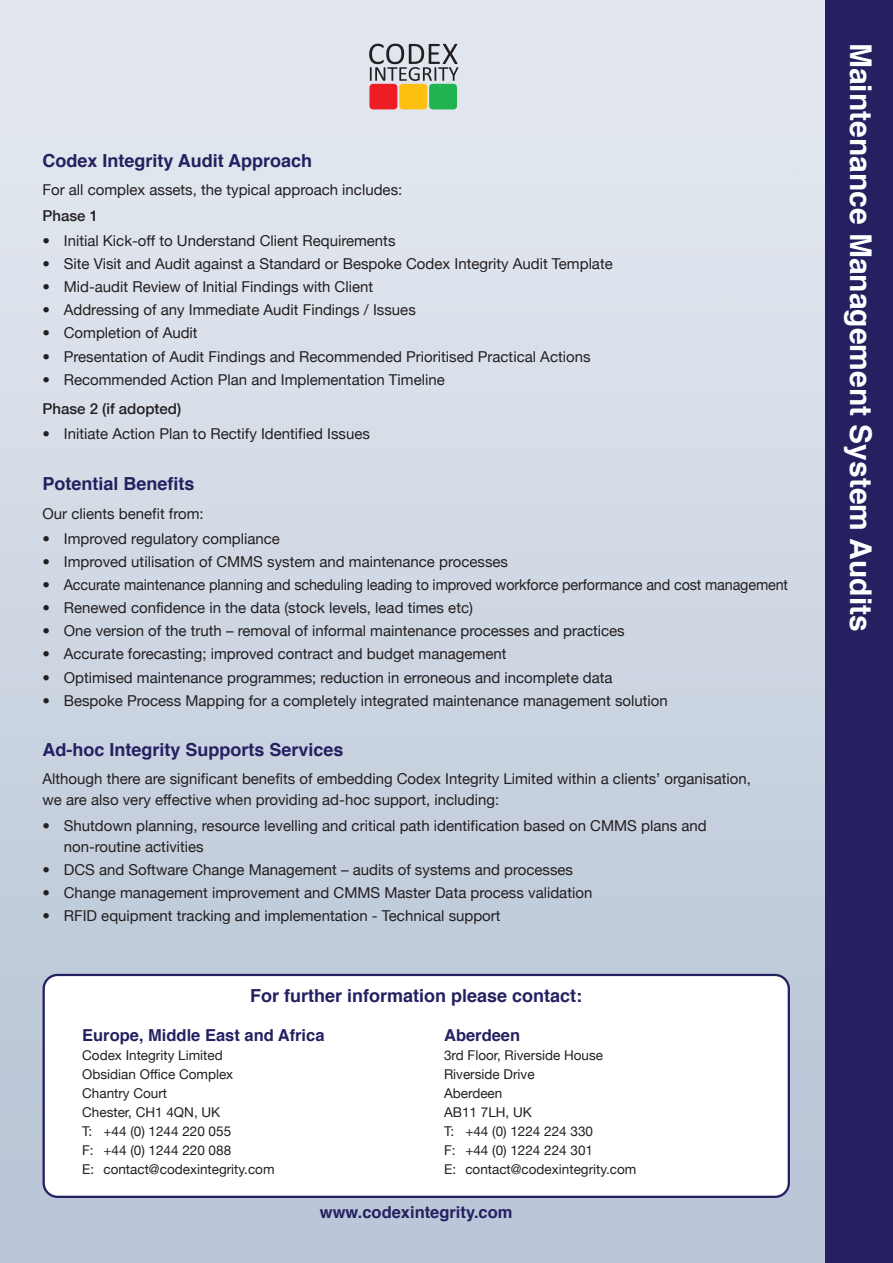
<style>
.page{position:relative;width:893px;height:1263px;background:#fff}
.page>*{position:absolute;margin:0;border:0;box-sizing:border-box;transform-origin:0 0}
.t1{font:700 30px "Helvetica";color:#fff}
.t2{font:700 18px "Helvetica";color:#252161}
.t3{font:700 16.5px "Helvetica";color:#252161}
.t4{font:15px/21px "Helvetica Neue";color:#231f20}
.t5{font:500 15px "Helvetica Neue";color:#231f20}
.t6{font:13.5px/18.9px "Helvetica Neue";color:#231f20}
</style>
<div class="page">
<img style="left:0;top:0;width:825px;height:1263px">
<div style="left:825px;top:0;width:68px;height:1263px;background:#252161"></div>
<svg style="left:43px;top:974px;width:747px;height:224px"></svg>
<svg style="left:369px;top:44px;width:89px;height:37px;background:#a7a9af"></svg>
<div style="left:369px;top:84px;width:28px;height:25px;background:#ee1d23;border-radius:4px"></div>
<div style="left:399px;top:84px;width:28px;height:25px;background:#fdc011;border-radius:4px"></div>
<div style="left:429px;top:84px;width:28px;height:25px;background:#21b252;border-radius:4px"></div>
<p class="t2" style="left:43px;top:153px;width:271px">Codex Integrity Audit Approach</p>
<p class="t4" style="left:43px;top:179px;width:361px">For all complex assets, the typical approach includes:</p>
<p class="t5" style="left:43px;top:206px;width:57px">Phase 1</p>
<p class="t4" style="left:43px;top:230px;width:354px">• Initial Kick-off to Understand Client Requirements</p>
<p class="t4" style="left:43px;top:253px;width:572px">• Site Visit and Audit against a Standard or Bespoke Codex Integrity Audit Template</p>
<p class="t4" style="left:43px;top:276px;width:332px">• Mid-audit Review of Initial Findings with Client</p>
<p class="t4" style="left:43px;top:299px;width:375px">• Addressing of any Immediate Audit Findings / Issues</p>
<p class="t4" style="left:43px;top:322px;width:157px">• Completion of Audit</p>
<p class="t4" style="left:43px;top:345px;width:550px">• Presentation of Audit Findings and Recommended Prioritised Practical Actions</p>
<p class="t4" style="left:43px;top:369px;width:404px">• Recommended Action Plan and Implementation Timeline</p>
<p class="t5" style="left:43px;top:400px;width:140px">Phase 2 (if adopted)</p>
<p class="t4" style="left:43px;top:423px;width:329px">• Initiate Action Plan to Rectify Identified Issues</p>
<p class="t2" style="left:43px;top:476px;width:154px">Potential Benefits</p>
<p class="t4" style="left:43px;top:502px;width:163px">Our clients benefit from:</p>
<p class="t4" style="left:43px;top:528px;width:239px">• Improved regulatory compliance</p>
<p class="t4" style="left:43px;top:551px;width:467px">• Improved utilisation of CMMS system and maintenance processes</p>
<p class="t4" style="left:43px;top:574px;width:747px">• Accurate maintenance planning and scheduling leading to improved workforce performance and cost management</p>
<p class="t4" style="left:43px;top:597px;width:432px">• Renewed confidence in the data (stock levels, lead times etc)</p>
<p class="t4" style="left:43px;top:620px;width:584px">• One version of the truth – removal of informal maintenance processes and practices</p>
<p class="t4" style="left:43px;top:643px;width:465px">• Accurate forecasting; improved contract and budget management</p>
<p class="t4" style="left:43px;top:666px;width:572px">• Optimised maintenance programmes; reduction in erroneous and incomplete data</p>
<p class="t4" style="left:43px;top:690px;width:627px">• Bespoke Process Mapping for a completely integrated maintenance management solution</p>
<p class="t2" style="left:43px;top:742px;width:303px">Ad-hoc Integrity Supports Services</p>
<p class="t4" style="left:43px;top:768px;width:710px">Although there are significant benefits of embedding Codex Integrity Limited within a clients’ organisation, we are also very effective when providing ad-hoc support, including:</p>
<p class="t4" style="left:64px;top:814px;width:644px;text-indent:-21px">• Shutdown planning, resource levelling and critical path identification based on CMMS plans and non-routine activities</p>
<p class="t4" style="left:43px;top:859px;width:532px">• DCS and Software Change Management – audits of systems and processes</p>
<p class="t4" style="left:43px;top:882px;width:551px">• Change management improvement and CMMS Master Data process validation</p>
<p class="t4" style="left:43px;top:905px;width:460px">• RFID equipment tracking and implementation - Technical support</p>
<p class="t2" style="left:250px;top:988px;width:334px">For further information please contact:</p>
<p class="t3" style="left:82px;top:1029px;width:244px">Europe, Middle East and Africa</p>
<p class="t6" style="left:82px;top:1046px;width:194px">Codex Integrity Limited<br>Obsidian Office Complex<br>Chantry Court<br>Chester, CH1 4QN, UK<br>T: +44 (0) 1244 220 055<br>F: +44 (0) 1244 220 088<br>E: contact@codexintegrity.com</p>
<p class="t3" style="left:444px;top:1029px;width:78px">Aberdeen</p>
<p class="t6" style="left:444px;top:1046px;width:194px">3rd Floor, Riverside House<br>Riverside Drive<br>Aberdeen<br>AB11 7LH, UK<br>T: +44 (0) 1224 224 330<br>F: +44 (0) 1224 224 301<br>E: contact@codexintegrity.com</p>
<p class="t3" style="left:320px;top:1205px;width:194px">www.codexintegrity.com</p>
<h1 class="t1" style="left:873px;top:43px;width:591px;rotate:90deg">Maintenance Management System Audits</h1>
</div>
